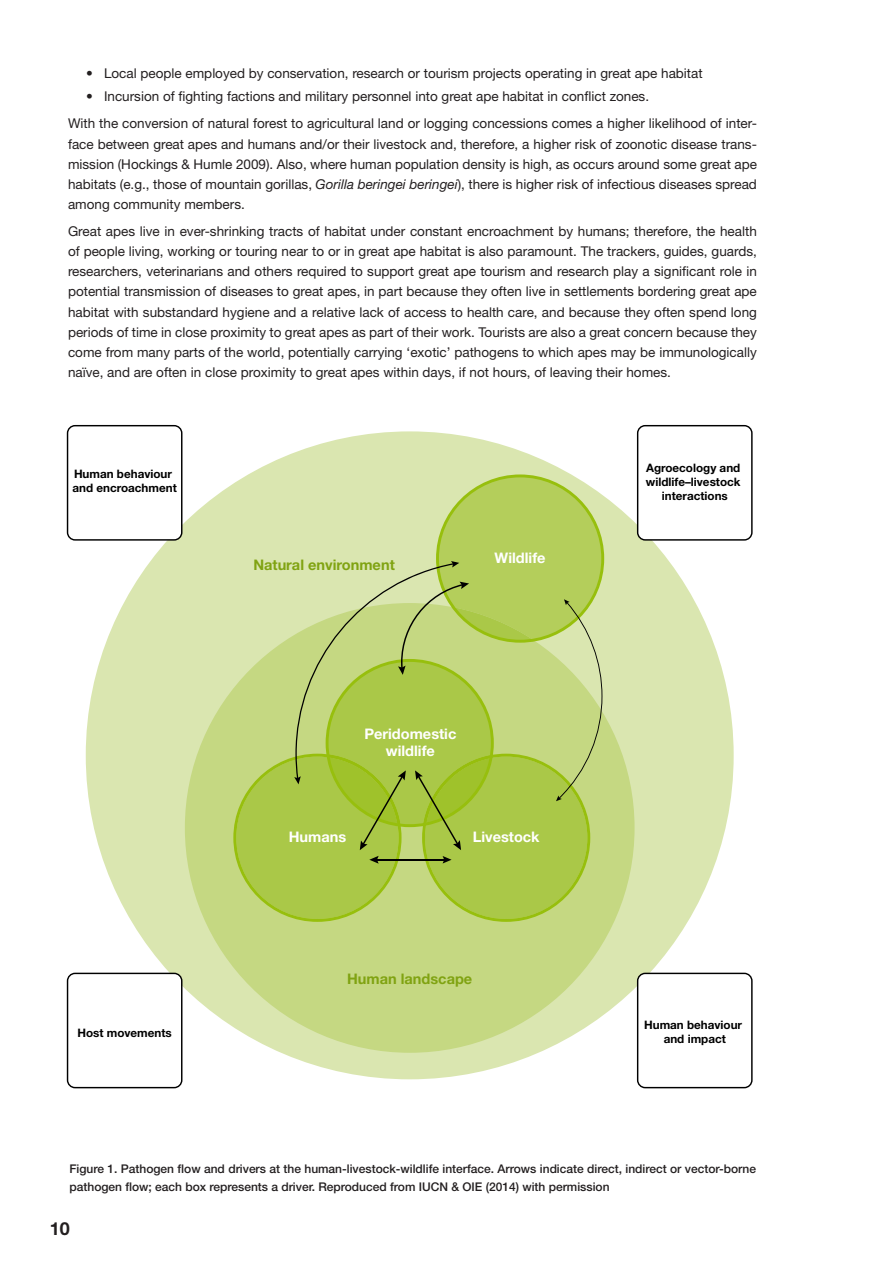
<style>
.page{position:relative;width:893px;height:1263px;background:#fff}
.page>*{position:absolute;margin:0;border:0;box-sizing:border-box;transform-origin:0 0}
.t1{font:700 18px "Helvetica Neue LT Std";color:#231f20}
.t2{font:700 14.55px/17.5px "Helvetica Neue LT Std";color:#fff;text-align:center}
.t3{font:700 14.55px "Helvetica Neue LT Std";color:#80a312}
.text{font:13.5px/20.2px "Helvetica Neue LT Std";color:#231f20;text-align:justify}
.figure___table_capti{font:13.5px/20.2px "Helvetica Neue LT Std";color:#231f20;text-align:justify}
.figure___table_capti-2{font:500 12px/18px "Helvetica Neue LT Std";color:#231f20}
.t4{font:700 11.7px/14px "Helvetica Neue LT Std";color:#000;text-align:center}
.s1{font-style:italic}
</style>
<div class="page">
<div style="left:86px;top:431px;width:648px;height:648px;background:#dae6b0;border-radius:50%"></div>
<div style="left:185px;top:603px;width:450px;height:450px;background:#c5d882;border-radius:50%"></div>
<svg style="left:637px;top:425px;width:116px;height:116px"></svg>
<svg style="left:67px;top:425px;width:115px;height:116px"></svg>
<svg style="left:67px;top:973px;width:115px;height:115px"></svg>
<svg style="left:637px;top:973px;width:116px;height:115px"></svg>
<svg style="left:233px;top:474px;width:371px;height:448px"></svg>
<p class="text" style="left:86px;top:63px;width:618px">• Local people employed by conservation, research or tourism projects operating in great ape habitat</p>
<p class="text" style="left:86px;top:86px;width:565px">• Incursion of fighting factions and military personnel into great ape habitat in conflict zones.</p>
<p class="figure___table_capti" style="left:68px;top:113px;width:690px">With the conversion of natural forest to agricultural land or logging concessions comes a higher likelihood of inter&shy;face between great apes and humans and/or their livestock and, therefore, a higher risk of zoonotic disease trans&shy;mission (Hockings &amp; Humle 2009). Also, where human population density is high, as occurs around some great ape habitats (e.g., those of mountain gorillas, <span class="s1">Gorilla beringei beringei</span>), there is higher risk of infectious diseases spread among community members.</p>
<p class="text" style="left:68px;top:220px;width:690px">Great apes live in ever-shrinking tracts of habitat under constant encroachment by humans; therefore, the health of people living, working or touring near to or in great ape habitat is also paramount. The trackers, guides, guards, researchers, veterinarians and others required to support great ape tourism and research play a significant role in potential transmission of diseases to great apes, in part because they often live in settlements bordering great ape habitat with substandard hygiene and a relative lack of access to health care, and because they often spend long periods of time in close proximity to great apes as part of their work. Tourists are also a great concern because they come from many parts of the world, potentially carrying ‘exotic’ pathogens to which apes may be immunologically naïve, and are often in close proximity to great apes within days, if not hours, of leaving their homes.</p>
<p class="t4" style="left:73px;top:467px;width:106px;text-align:left">Human behaviour and encroachment</p>
<p class="t3" style="left:253px;top:555px;width:143px">Natural environment</p>
<p class="t2" style="left:495px;top:549px;width:52px">Wildlife</p>
<p class="t2" style="left:364px;top:724px;width:93px">Peridomestic wildlife</p>
<p class="t2" style="left:289px;top:828px;width:59px">Humans</p>
<p class="t2" style="left:473px;top:828px;width:68px">Livestock</p>
<p class="t3" style="left:347px;top:970px;width:127px">Human landscape</p>
<p class="t4" style="left:646px;top:461px;width:96px">Agroecology and wildlife–livestock interactions</p>
<p class="t4" style="left:77px;top:1025px;width:96px">Host movements</p>
<p class="t4" style="left:644px;top:1017px;width:100px">Human behaviour and impact</p>
<p class="figure___table_capti-2" style="left:70px;top:1160px;width:688px">Figure 1. Pathogen flow and drivers at the human-livestock-wildlife interface. Arrows indicate direct, indirect or vector-borne pathogen flow; each box represents a driver. Reproduced from IUCN &amp; OIE (2014) with permission</p>
<h1 class="t1" style="left:50px;top:1217px;width:22px">10</h1>
</div>
